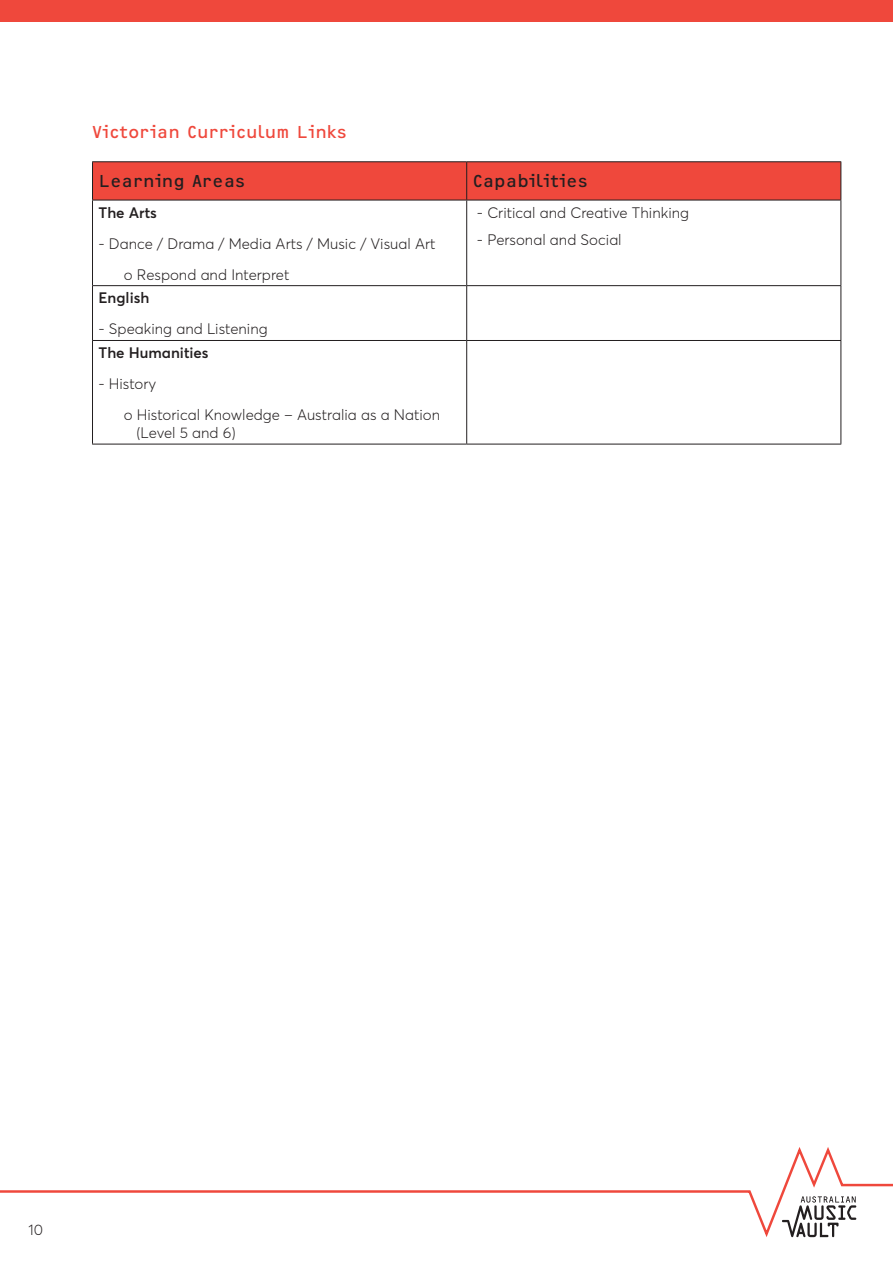
<style>
.page{position:relative;width:893px;height:1263px;background:#fff}
.page>*{position:absolute;margin:0;border:0;box-sizing:border-box;transform-origin:0 0}
.Sub_Heading{font:18px "OCRF";color:#231f20}
.Sub_Heading-2{font:18px "OCRF";color:#ef483c}
.BODY{font:300 15px/18px "Averta Std";color:#231f20}
.Body_heavy{font:600 15px "Averta Std";color:#231f20}
</style>
<div class="page">
<svg style="left:0;top:1147px;width:893px;height:91px"></svg>
<svg style="left:782px;top:1196px;width:74px;height:41px"></svg>
<div style="left:0;top:0;width:893px;height:21px;background:#ef483c"></div>
<div style="left:93px;top:162px;width:747px;height:38px;background:#ef483c"></div>
<hr style="left:92px;top:161px;width:375px;height:1px;background:#231f20">
<hr style="left:92px;top:162px;width:1px;height:38px;background:#231f20">
<hr style="left:467px;top:161px;width:374px;height:1px;background:#231f20">
<hr style="left:466px;top:162px;width:1px;height:38px;background:#231f20">
<hr style="left:840px;top:162px;width:1px;height:38px;background:#231f20">
<hr style="left:92px;top:200px;width:375px;height:1px;background:#231f20">
<hr style="left:92px;top:200px;width:1px;height:85px;background:#231f20">
<hr style="left:467px;top:200px;width:374px;height:1px;background:#231f20">
<hr style="left:466px;top:200px;width:1px;height:85px;background:#231f20">
<hr style="left:840px;top:200px;width:1px;height:85px;background:#231f20">
<hr style="left:92px;top:285px;width:375px;height:1px;background:#231f20">
<hr style="left:92px;top:286px;width:1px;height:54px;background:#231f20">
<hr style="left:467px;top:285px;width:374px;height:1px;background:#231f20">
<hr style="left:466px;top:286px;width:1px;height:54px;background:#231f20">
<hr style="left:840px;top:286px;width:1px;height:54px;background:#231f20">
<hr style="left:92px;top:340px;width:375px;height:1px;background:#231f20">
<hr style="left:92px;top:341px;width:1px;height:103px;background:#231f20">
<hr style="left:467px;top:340px;width:374px;height:1px;background:#231f20">
<hr style="left:466px;top:341px;width:1px;height:103px;background:#231f20">
<hr style="left:840px;top:341px;width:1px;height:103px;background:#231f20">
<hr style="left:92px;top:444px;width:375px;height:1px;background:#231f20">
<hr style="left:467px;top:444px;width:374px;height:1px;background:#231f20">
<p class="Sub_Heading-2" style="left:92px;top:121px;width:256px">Victorian Curriculum Links</p>
<p class="Sub_Heading" style="left:99px;top:170px;width:148px">Learning Areas</p>
<p class="Sub_Heading" style="left:473px;top:170px;width:117px">Capabilities</p>
<p class="Body_heavy" style="left:99px;top:203px;width:60px">The Arts</p>
<p class="BODY" style="left:99px;top:234px;width:339px">- Dance / Drama / Media Arts / Music / Visual Art</p>
<p class="BODY" style="left:124px;top:265px;width:167px">o Respond and Interpret</p>
<p class="BODY" style="left:477px;top:203px;width:214px">- Critical and Creative Thinking</p>
<p class="BODY" style="left:477px;top:230px;width:146px">- Personal and Social</p>
<p class="Body_heavy" style="left:99px;top:288px;width:52px">English</p>
<p class="BODY" style="left:99px;top:320px;width:171px">- Speaking and Listening</p>
<p class="Body_heavy" style="left:99px;top:343px;width:112px">The Humanities</p>
<p class="BODY" style="left:99px;top:375px;width:59px">- History</p>
<p class="BODY" style="left:137px;top:406px;width:305px;text-indent:-13px">o Historical Knowledge – Australia as a Nation (Level 5 and 6)</p>
<p class="BODY" style="left:28px;top:1221px;width:16px">10</p>
</div>
